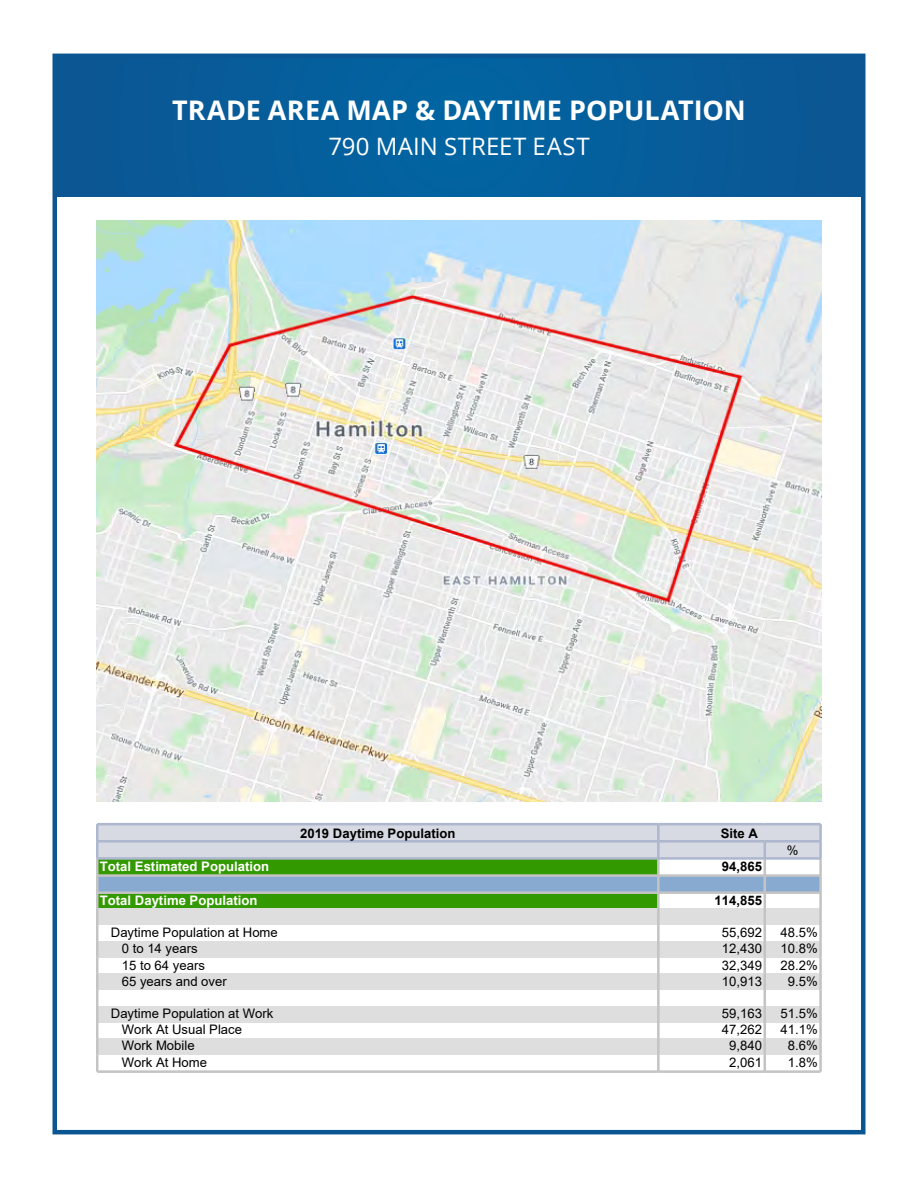
<style>
.page{position:relative;width:918px;height:1188px;background:#fff}
.page>*{position:absolute;margin:0;border:0;box-sizing:border-box;transform-origin:0 0}
.t1{font:700 27px "Open Sans";color:#fff}
.t2{font:24px "Open Sans";letter-spacing:.01em;color:#fff}
.t3{font:13.05px "Arial";color:#000}
.t4{font:700 13.05px "Arial";color:#fff}
.t5{font:700 13.05px "Arial";color:#000}
</style>
<div class="page">
<img style="left:97px;top:220px;width:724px;height:581px">
<div style="left:56px;top:57px;width:806px;height:140px;background:#075d9a"></div>
<div style="left:52px;top:54px;width:814px;height:1080px;border:4px solid #0a5693"></div>
<div style="left:97px;top:824px;width:561px;height:17px;background:#d7dae3"></div>
<div style="left:658px;top:824px;width:163px;height:17px;background:#d7dae3"></div>
<div style="left:97px;top:841px;width:561px;height:17px;background:#d7dae3"></div>
<div style="left:658px;top:841px;width:107px;height:17px;background:#d7dae3"></div>
<div style="left:765px;top:841px;width:56px;height:17px;background:#d7dae3"></div>
<div style="left:97px;top:858px;width:561px;height:18px;background:#390"></div>
<div style="left:97px;top:876px;width:561px;height:17px;background:#89aad0"></div>
<div style="left:658px;top:876px;width:107px;height:17px;background:#89aad0"></div>
<div style="left:765px;top:876px;width:56px;height:17px;background:#89aad0"></div>
<div style="left:97px;top:893px;width:561px;height:16px;background:#390"></div>
<div style="left:97px;top:909px;width:561px;height:16px;background:#dedede"></div>
<div style="left:658px;top:909px;width:107px;height:16px;background:#dedede"></div>
<div style="left:765px;top:909px;width:56px;height:16px;background:#dedede"></div>
<div style="left:97px;top:941px;width:561px;height:16px;background:#dedede"></div>
<div style="left:658px;top:941px;width:107px;height:16px;background:#dedede"></div>
<div style="left:765px;top:941px;width:56px;height:16px;background:#dedede"></div>
<div style="left:97px;top:974px;width:561px;height:16px;background:#dedede"></div>
<div style="left:658px;top:974px;width:107px;height:16px;background:#dedede"></div>
<div style="left:765px;top:974px;width:56px;height:16px;background:#dedede"></div>
<div style="left:97px;top:1006px;width:561px;height:16px;background:#dedede"></div>
<div style="left:658px;top:1006px;width:107px;height:16px;background:#dedede"></div>
<div style="left:765px;top:1006px;width:56px;height:16px;background:#dedede"></div>
<div style="left:97px;top:1038px;width:561px;height:16px;background:#dedede"></div>
<div style="left:658px;top:1038px;width:107px;height:16px;background:#dedede"></div>
<div style="left:765px;top:1038px;width:56px;height:16px;background:#dedede"></div>
<hr style="left:765px;top:874px;width:56px;height:3px;background:#c4c4c4">
<hr style="left:657px;top:876px;width:3px;height:17px;background:#c4c4c4">
<hr style="left:658px;top:874px;width:107px;height:3px;background:#c4c4c4">
<hr style="left:97px;top:874px;width:561px;height:3px;background:#c4c4c4">
<hr style="left:763px;top:876px;width:3px;height:17px;background:#c4c4c4">
<hr style="left:763px;top:990px;width:3px;height:16px;background:#c4c4c4">
<hr style="left:657px;top:909px;width:3px;height:16px;background:#c4c4c4">
<hr style="left:763px;top:1054px;width:3px;height:18px;background:#c4c4c4">
<hr style="left:657px;top:1054px;width:3px;height:18px;background:#c4c4c4">
<hr style="left:763px;top:941px;width:3px;height:16px;background:#c4c4c4">
<hr style="left:657px;top:941px;width:3px;height:16px;background:#c4c4c4">
<hr style="left:765px;top:823px;width:56px;height:2px;background:#adb7cd">
<hr style="left:657px;top:824px;width:3px;height:17px;background:#adb7cd">
<hr style="left:658px;top:823px;width:107px;height:2px;background:#adb7cd">
<hr style="left:97px;top:823px;width:561px;height:2px;background:#adb7cd">
<hr style="left:657px;top:974px;width:3px;height:16px;background:#c4c4c4">
<hr style="left:763px;top:1006px;width:3px;height:16px;background:#c4c4c4">
<hr style="left:763px;top:858px;width:3px;height:18px;background:#c4c4c4">
<hr style="left:765px;top:857px;width:56px;height:3px;background:#adb7cd">
<hr style="left:657px;top:858px;width:3px;height:18px;background:#c4c4c4">
<hr style="left:658px;top:857px;width:107px;height:3px;background:#adb7cd">
<hr style="left:97px;top:857px;width:561px;height:3px;background:#adb7cd">
<hr style="left:657px;top:1006px;width:3px;height:16px;background:#c4c4c4">
<hr style="left:763px;top:957px;width:3px;height:17px;background:#c4c4c4">
<hr style="left:765px;top:891px;width:56px;height:3px;background:#c4c4c4">
<hr style="left:657px;top:893px;width:3px;height:16px;background:#c4c4c4">
<hr style="left:658px;top:891px;width:107px;height:3px;background:#c4c4c4">
<hr style="left:97px;top:891px;width:561px;height:3px;background:#c4c4c4">
<hr style="left:657px;top:1038px;width:3px;height:16px;background:#c4c4c4">
<hr style="left:97px;top:1070px;width:561px;height:3px;background:#c4c4c4">
<hr style="left:763px;top:909px;width:3px;height:16px;background:#c4c4c4">
<hr style="left:657px;top:925px;width:3px;height:16px;background:#c4c4c4">
<hr style="left:765px;top:1070px;width:56px;height:3px;background:#c4c4c4">
<hr style="left:657px;top:1022px;width:3px;height:16px;background:#c4c4c4">
<hr style="left:658px;top:1070px;width:107px;height:3px;background:#c4c4c4">
<hr style="left:763px;top:1038px;width:3px;height:16px;background:#c4c4c4">
<hr style="left:763px;top:974px;width:3px;height:16px;background:#c4c4c4">
<hr style="left:657px;top:957px;width:3px;height:17px;background:#c4c4c4">
<hr style="left:763px;top:893px;width:3px;height:16px;background:#c4c4c4">
<hr style="left:763px;top:841px;width:3px;height:17px;background:#adb7cd">
<hr style="left:765px;top:840px;width:56px;height:3px;background:#adb7cd">
<hr style="left:657px;top:841px;width:3px;height:17px;background:#adb7cd">
<hr style="left:658px;top:840px;width:107px;height:3px;background:#adb7cd">
<hr style="left:97px;top:840px;width:561px;height:3px;background:#adb7cd">
<hr style="left:763px;top:925px;width:3px;height:16px;background:#c4c4c4">
<hr style="left:657px;top:990px;width:3px;height:16px;background:#c4c4c4">
<svg style="left:97px;top:825px;width:1px;height:245px"></svg>
<hr style="left:763px;top:1022px;width:3px;height:16px;background:#c4c4c4">
<svg style="left:819px;top:825px;width:2px;height:245px"></svg>
<h1 class="t1" style="left:172px;top:91px;width:575px">TRADE AREA MAP &amp; DAYTIME POPULATION</h1>
<h2 class="t2" style="left:328px;top:129px;width:263px">790 MAIN STREET EAST</h2>
<p class="t5" style="left:300px;top:824px;width:157px">2019 Daytime Population</p>
<p class="t5" style="left:721px;top:824px;width:39px">Site A</p>
<p class="t3" style="left:787px;top:841px;width:13px">%</p>
<p class="t4" style="left:100px;top:857px;width:171px">Total Estimated Population</p>
<p class="t5" style="left:722px;top:857px;width:42px">94,865</p>
<p class="t4" style="left:100px;top:891px;width:159px">Total Daytime Population</p>
<p class="t5" style="left:715px;top:891px;width:49px">114,855</p>
<p class="t3" style="left:111px;top:924px;width:169px">Daytime Population at Home</p>
<p class="t3" style="left:722px;top:924px;width:42px">55,692</p>
<p class="t3" style="left:781px;top:924px;width:39px">48.5%</p>
<p class="t3" style="left:122px;top:940px;width:77px">0 to 14 years</p>
<p class="t3" style="left:722px;top:940px;width:42px">12,430</p>
<p class="t3" style="left:781px;top:940px;width:39px">10.8%</p>
<p class="t3" style="left:122px;top:956px;width:85px">15 to 64 years</p>
<p class="t3" style="left:722px;top:956px;width:42px">32,349</p>
<p class="t3" style="left:781px;top:956px;width:39px">28.2%</p>
<p class="t3" style="left:122px;top:972px;width:107px">65 years and over</p>
<p class="t3" style="left:722px;top:972px;width:42px">10,913</p>
<p class="t3" style="left:788px;top:972px;width:31px">9.5%</p>
<p class="t3" style="left:111px;top:1005px;width:164px">Daytime Population at Work</p>
<p class="t3" style="left:722px;top:1005px;width:42px">59,163</p>
<p class="t3" style="left:781px;top:1005px;width:39px">51.5%</p>
<p class="t3" style="left:122px;top:1021px;width:122px">Work At Usual Place</p>
<p class="t3" style="left:722px;top:1021px;width:42px">47,262</p>
<p class="t3" style="left:781px;top:1021px;width:39px">41.1%</p>
<p class="t3" style="left:122px;top:1037px;width:74px">Work Mobile</p>
<p class="t3" style="left:729px;top:1037px;width:34px">9,840</p>
<p class="t3" style="left:788px;top:1037px;width:31px">8.6%</p>
<p class="t3" style="left:122px;top:1054px;width:87px">Work At Home</p>
<p class="t3" style="left:729px;top:1054px;width:34px">2,061</p>
<p class="t3" style="left:788px;top:1054px;width:31px">1.8%</p>
</div>
